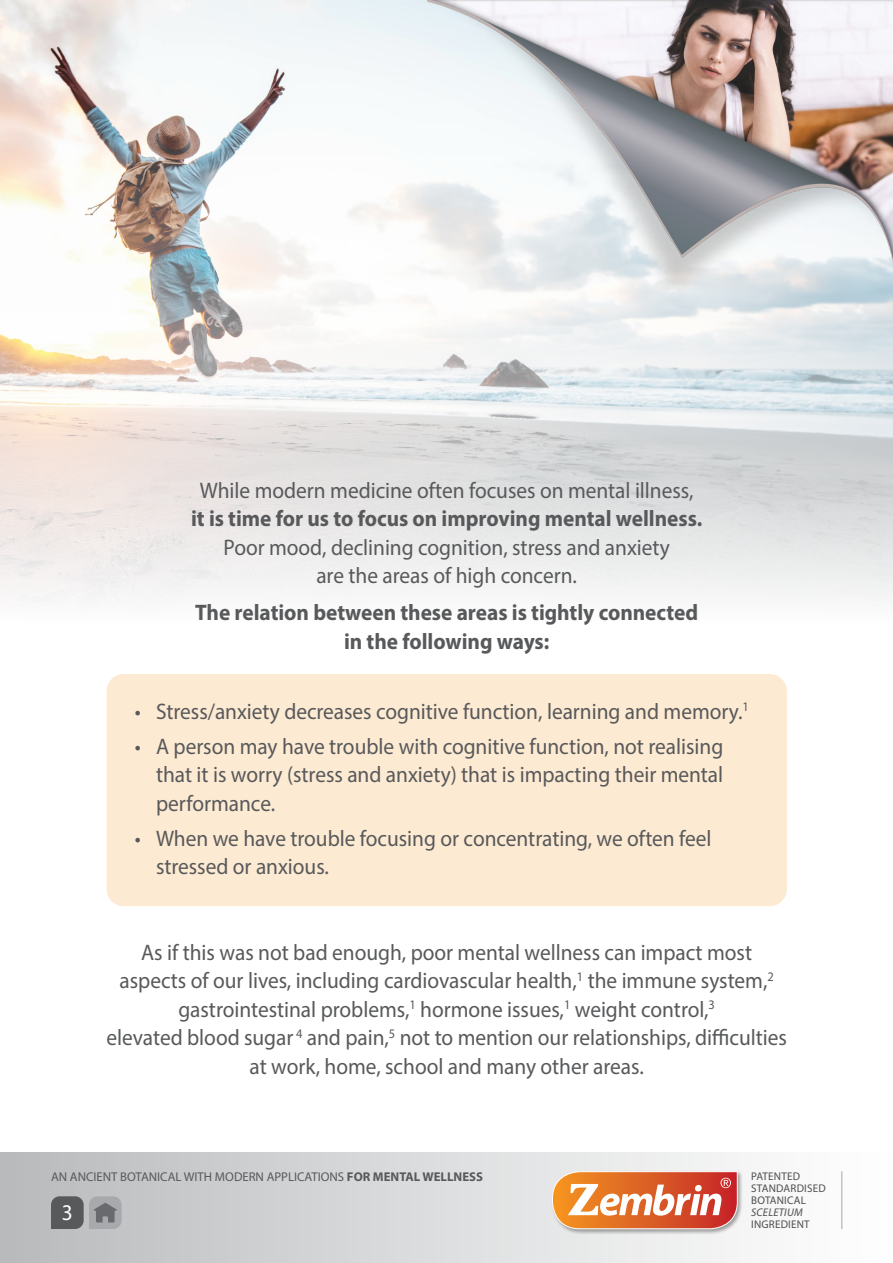
<style>
.page{position:relative;width:893px;height:1263px;background:#fff}
.page>*{position:absolute;margin:0;border:0;box-sizing:border-box;transform-origin:0 0}
.t1{font:22.5px/28.5px "Myriad Pro";color:#58595b;text-align:center;scale:.95 1}
.t2{font:700 22.5px/28.5px "Myriad Pro";color:#58595b;text-align:center;scale:.95 1}
.t3{font:22.5px "Myriad Pro";color:#fff;scale:.95 1}
.t4{font:12.75px "Myriad Pro";color:#58595b}
.t5{font:11.1px/12.1px "Myriad Pro";letter-spacing:.02em;color:#4d4d4f}
.t6{font:italic 11.1px "Myriad Pro";letter-spacing:.02em;color:#4d4d4f}
.s1{font-weight:700}
</style>
<div class="page">
<img style="left:0;top:0;width:893px;height:598px">
<img style="left:427px;top:0;width:466px;height:327px">
<div style="left:0;top:1152px;width:893px;height:111px;background:linear-gradient(to right,#b9bbbd,#fff)"></div>
<div style="left:551px;top:1170px;width:192px;height:65px;background:#000;opacity:.35"></div>
<svg style="left:552px;top:1171px;width:186px;height:58px"></svg>
<hr style="left:841px;top:1171px;width:1px;height:58px;background:#4d4d4f">
<div style="left:107px;top:675px;width:679px;height:231px;background:#fdead2;border-radius:17px"></div>
<div style="left:106px;top:674px;width:681px;height:232px;border:1px solid #f7941e;border-radius:17px"></div>
<svg style="left:50px;top:1195px;width:72px;height:35px;background:#848588"></svg>
<p class="t1" style="left:200px;top:476px;width:521px">While modern medicine often focuses on mental illness,</p>
<p class="t2" style="left:191px;top:504px;width:540px">it is time for us to focus on improving mental wellness.</p>
<p class="t1" style="left:224px;top:533px;width:471px">Poor mood, declining cognition, stress and anxiety are the areas of high concern.</p>
<p class="t2" style="left:195px;top:598px;width:531px">The relation between these areas is tightly connected in the following ways:</p>
<p class="t1" style="left:135px;top:697px;width:648px">• Stress/anxiety decreases cognitive function, learning and memory.<sup>1</sup></p>
<p class="t1" style="left:156px;top:732px;width:599px;text-align:justify;text-indent:-21px">• A person may have trouble with cognitive function, not realising that it is worry (stress and anxiety) that is impacting their mental performance.</p>
<p class="t1" style="left:156px;top:823px;width:586px;text-align:left;text-indent:-21px">• When we have trouble focusing or concentrating, we often feel stressed or anxious.</p>
<p class="t1" style="left:106px;top:937px;width:718px">As if this was not bad enough, poor mental wellness can impact most aspects of our lives, including cardiovascular health,<sup>1</sup> the immune system,<sup>2 </sup>gastrointestinal problems,<sup>1</sup> hormone issues,<sup>1</sup> weight control,<sup>3<br></sup>elevated blood sugar <sup>4</sup> and pain,<sup>5</sup> not to mention our relationships, difficulties at work, home, school and many other areas.</p>
<p class="t4" style="left:51px;top:1169px;width:433px">AN ANCIENT BOTANICAL WITH MODERN APPLICATIONS <span class="s1">FOR MENTAL WELLNESS</span></p>
<p class="t3" style="left:62px;top:1199px;width:13px">3</p>
<p class="t5" style="left:751px;top:1170px;width:76px">PATENTED<br>STANDARDISED<br>BOTANICAL</p>
<p class="t6" style="left:751px;top:1206px;width:53px">SCELETIUM</p>
<p class="t5" style="left:751px;top:1218px;width:60px">INGREDIENT</p>
</div>
